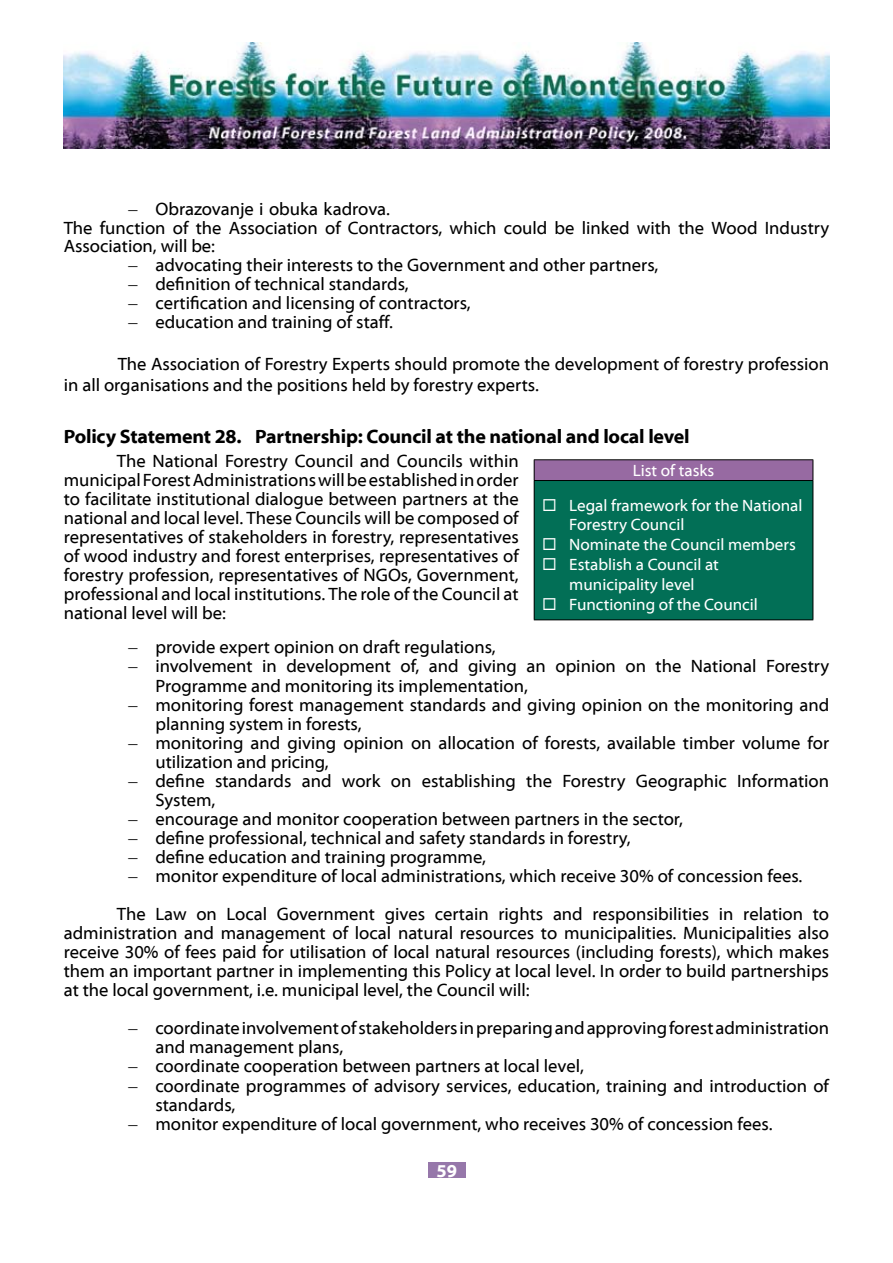
<style>
.page{position:relative;width:893px;height:1263px;background:#fff}
.page>*{position:absolute;margin:0;border:0;box-sizing:border-box;transform-origin:0 0}
.t1{font:700 19.5px "Myriad Web Pro";letter-spacing:-.01em;color:#000}
.t2{font:18px/19px "Myriad Web Pro";color:#000}
.t3{font:700 18px "Myriad Web Pro";color:#fff}
.t4{font:16.5px/19.8px "Myriad Web Pro";color:#fff}
.s1{font-family:"Times New Roman"}
</style>
<div class="page">
<div style="left:428px;top:1163px;width:37px;height:15px;background:#9677aa"></div>
<img style="left:64px;top:43px;width:765px;height:106px">
<div style="left:534px;top:460px;width:279px;height:20px;background:#976aa2"></div>
<div style="left:534px;top:480px;width:279px;height:140px;background:#026f56"></div>
<hr style="left:534px;top:459px;width:279px;height:1px;background:#000">
<svg style="left:534px;top:460px;width:1px;height:20px"></svg>
<svg style="left:813px;top:460px;width:1px;height:20px"></svg>
<hr style="left:534px;top:480px;width:279px;height:1px;background:#000">
<hr style="left:534px;top:481px;width:1px;height:138px;background:#000">
<hr style="left:813px;top:481px;width:1px;height:138px;background:#000">
<hr style="left:534px;top:619px;width:279px;height:1px;background:#000">
<p class="t2" style="left:64px;top:200px;width:767px;text-indent:65px"><span class="s1">–</span> Obrazovanje i obuka kadrova.<br>The function of the Association of Contractors, which could be linked with the Wood Industry<br>Association, will be:</p>
<p class="t2" style="left:128px;top:256px;width:531px"><span class="s1">–</span> advocating their interests to the Government and other partners,</p>
<p class="t2" style="left:128px;top:275px;width:282px"><span class="s1">–</span> definition of technical standards,</p>
<p class="t2" style="left:128px;top:294px;width:344px"><span class="s1">–</span> certification and licensing of contractors,</p>
<p class="t2" style="left:128px;top:312px;width:266px"><span class="s1">–</span> education and training of staff.</p>
<p class="t2" style="left:64px;top:353px;width:767px;line-height:21px;text-indent:54px">The Association of Forestry Experts should promote the development of forestry profession in all organisations and the positions held by forestry experts.</p>
<p class="t1" style="left:64px;top:426px;width:627px">Policy Statement 28. Partnership: Council at the national and local level</p>
<p class="t2" style="left:64px;top:452px;width:457px;text-align:justify;text-indent:53px">The National Forestry Council and Councils within municipal Forest Administrations will be established in order to facilitate institutional dialogue between partners at the national and local level. These Councils will be composed of representatives of stakeholders in forestry, representatives of wood industry and forest enterprises, representatives of forestry profession, representatives of NGOs, Government, professional and local institutions. The role of the Council at national level will be:</p>
<p class="t2" style="left:128px;top:638px;width:369px"><span class="s1">–</span> provide expert opinion on draft regulations,</p>
<p class="t2" style="left:155px;top:657px;width:675px;text-indent:-27px"><span class="s1">–</span> involvement in development of, and giving an opinion on the National Forestry<br>Programme and monitoring its implementation,</p>
<p class="t2" style="left:155px;top:695px;width:675px;text-indent:-27px"><span class="s1">–</span> monitoring forest management standards and giving opinion on the monitoring and planning system in forests,</p>
<p class="t2" style="left:155px;top:733px;width:675px;text-indent:-27px"><span class="s1">–</span> monitoring and giving opinion on allocation of forests, available timber volume for utilization and pricing,</p>
<p class="t2" style="left:155px;top:772px;width:675px;text-indent:-27px"><span class="s1">–</span> define standards and work on establishing the Forestry Geographic Information<br>System,</p>
<p class="t2" style="left:128px;top:810px;width:556px"><span class="s1">–</span> encourage and monitor cooperation between partners in the sector,</p>
<p class="t2" style="left:128px;top:829px;width:504px"><span class="s1">–</span> define professional, technical and safety standards in forestry,</p>
<p class="t2" style="left:128px;top:848px;width:359px"><span class="s1">–</span> define education and training programme,</p>
<p class="t2" style="left:117px;top:857px;width:714px;line-height:38.1px;text-indent:12px"><span class="s1">–</span> monitor expenditure of local administrations, which receive 30% of concession fees.<br>The Law on Local Government gives certain rights and responsibilities in relation to</p>
<p class="t2" style="left:64px;top:924px;width:767px;text-align:justify">administration and management of local natural resources to municipalities. Municipalities also receive 30% of fees paid for utilisation of local natural resources (including forests), which makes them an important partner in implementing this Policy at local level. In order to build partnerships at the local government, i.e. municipal level, the Council will:</p>
<p class="t2" style="left:155px;top:1019px;width:675px;text-indent:-27px"><span class="s1">–</span> coordinate involvement of stakeholders in preparing and approving forest administration and management plans,</p>
<p class="t2" style="left:128px;top:1057px;width:457px"><span class="s1">–</span> coordinate cooperation between partners at local level,</p>
<p class="t2" style="left:155px;top:1076px;width:675px;text-indent:-27px"><span class="s1">–</span> coordinate programmes of advisory services, education, training and introduction of standards,</p>
<p class="t2" style="left:128px;top:1114px;width:646px"><span class="s1">–</span> monitor expenditure of local government, who receives 30% of concession fees.</p>
<p class="t4" style="left:633px;top:461px;width:83px">List of tasks</p>
<p class="t4" style="left:569px;top:495px;width:235px;text-indent:-27px">◻ Legal framework for the National<br>Forestry Council</p>
<p class="t4" style="left:542px;top:535px;width:255px">◻ Nominate the Council members</p>
<p class="t4" style="left:542px;top:555px;width:178px;text-align:center">◻ Establish a Council at municipality level</p>
<p class="t4" style="left:542px;top:594px;width:217px">◻ Functioning of the Council</p>
<p class="t3" style="left:436px;top:1161px;width:22px">59</p>
</div>
